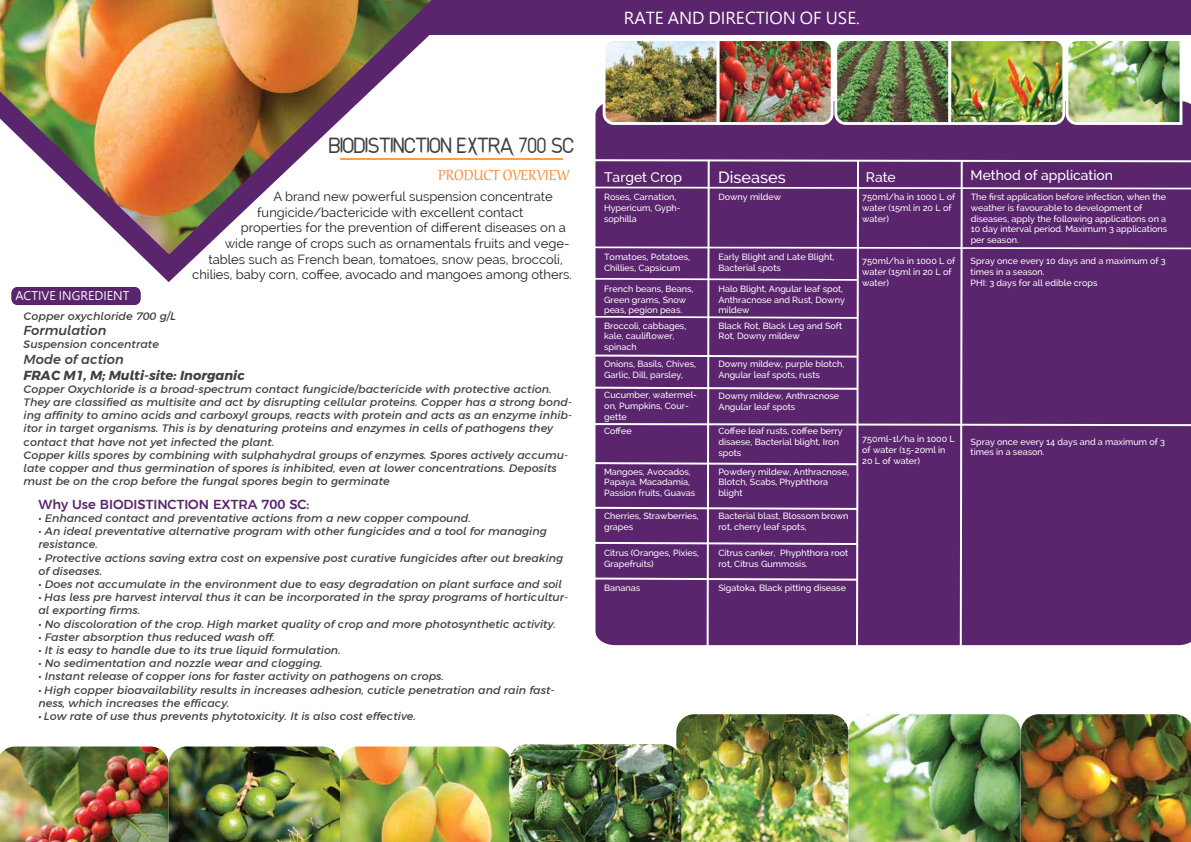
<style>
.page{position:relative;width:1191px;height:842px;background:#fff}
.page>*{position:absolute;margin:0;border:0;box-sizing:border-box;transform-origin:0 0}
.t1{font:22px "Manchesterunited 2021";color:#414042}
.t2{font:18px "Gabriola";color:#f58430}
.t3{font:16.3px "Microsoft Jheng Hei";color:#fff}
.t4{font:500 16.3px "Raleway";color:#fff}
.t5{font:500 13.9px "Raleway";color:#fff}
.t6{font:13px "Raleway";color:#231f20}
.t7{font:500 13px "Argentum Sans";color:#5a256d}
.t8{font:italic 700 13px "Argentum Sans";color:#414042}
.t9{font:italic 500 13px "Argentum Sans";color:#414042}
.t10{font:11.8px "Microsoft Jheng Hei";color:#fff}
.t11{font:italic 11px/13.2px "Argentum Sans";color:#414042}
.t12{font:500 9px/10.8px "Raleway";color:#fff}
.s1{font-family:"Myriad Pro";font-style:normal}
</style>
<div class="page">
<img style="left:676px;top:714px;width:515px;height:128px">
<div style="left:359px;top:0;width:832px;height:35px;background:#5a256d"></div>
<svg style="left:139px;top:254px;width:60px;height:28px"></svg>
<div style="left:595px;top:101px;width:596px;height:57px;background:#5a256d"></div>
<img style="left:0;top:0;width:432px;height:254px">
<div style="left:595px;top:158px;width:596px;height:488px;background:#5a256d"></div>
<div style="left:11px;top:287px;width:130px;height:18px;background:#5a256d"></div>
<hr style="left:340px;top:158px;width:222px;height:2px;background:#f99f44">
<img style="left:601px;top:41px;width:582px;height:85px">
<img style="left:0;top:746px;width:509px;height:96px">
<img style="left:509px;top:744px;width:172px;height:98px">
<h3 class="t3" style="left:624px;top:8px;width:237px">RATE AND DIRECTION OF USE.</h3>
<h1 class="t1" style="left:329px;top:136px;width:246px">BIODISTINCTION EXTRA 700 SC</h1>
<h2 class="t2" style="left:438px;top:163px;width:132px">PRODUCT OVERVIEW</h2>
<p class="t10" style="left:16px;top:289px;width:115px">ACTIVE INGREDIENT</p>
<p class="t6" style="left:273px;top:189px;width:281px">A brand new powerful suspension concentrate</p>
<p class="t6" style="left:257px;top:205px;width:268px">fungicide/bactericide with excellent contact</p>
<p class="t6" style="left:241px;top:220px;width:326px">properties for the prevention of different diseases on a</p>
<p class="t6" style="left:225px;top:236px;width:346px">wide range of crops such as ornamentals fruits and vege-</p>
<p class="t6" style="left:208px;top:251px;width:356px">tables such as French bean, tomatoes, snow peas, broccoli,</p>
<p class="t6" style="left:192px;top:267px;width:381px">chilies, baby corn, coffee, avocado and mangoes among others.</p>
<p class="t11" style="left:24px;top:308px;width:154px">Copper oxychloride 700 g/L</p>
<p class="t9" style="left:24px;top:320px;width:84px">Formulation</p>
<p class="t11" style="left:24px;top:337px;width:137px">Suspension concentrate</p>
<p class="t9" style="left:24px;top:349px;width:102px">Mode of action</p>
<p class="t8" style="left:24px;top:364px;width:223px">FRAC M1, M; Multi-site: Inorganic</p>
<p class="t11" style="left:24px;top:381px;width:550px">Copper Oxychloride is a broad-spectrum contact fungicide/bactericide with protective action.<br>They are classified as multisite and act by disrupting cellular proteins. Copper has a strong bond&shy;ing affinity to amino acids and carboxyl groups, reacts with protein and acts as an enzyme inhib&shy;itor in target organisms. This is by denaturing proteins and enzymes in cells of pathogens they contact that have not yet infected the plant.<br>Copper kills spores by combining with sulphahydral groups of enzymes. Spores actively accumu&shy;late copper and thus germination of spores is inhibited, even at lower concentrations. Deposits must be on the crop before the fungal spores begin to germinate</p>
<p class="t7" style="left:38px;top:494px;width:273px">Why Use BIODISTINCTION EXTRA 700 SC:</p>
<p class="t11" style="left:38px;top:510px;width:434px">• Enhanced contact and preventative actions from a new copper compound.</p>
<p class="t11" style="left:38px;top:524px;width:510px">• An ideal preventative alternative program with other fungicides and a tool for managing resistance.</p>
<p class="t11" style="left:38px;top:550px;width:526px">• Protective actions saving extra cost on expensive post curative fungicides after out breaking of diseases.</p>
<p class="t11" style="left:38px;top:576px;width:525px">• Does not accumulate in the environment due to easy degradation on plant surface and soil</p>
<p class="t11" style="left:38px;top:590px;width:531px">• Has less pre harvest interval thus it can be incorporated in the spray programs of horticultur&shy;al exporting firms.</p>
<p class="t11" style="left:38px;top:616px;width:519px">• No discoloration of the crop. High market quality of crop and more photosynthetic activity.</p>
<p class="t11" style="left:38px;top:629px;width:238px">• Faster absorption thus reduced wash off.</p>
<p class="t11" style="left:38px;top:642px;width:304px">• It is easy to handle due to its true liquid formulation.</p>
<p class="t11" style="left:38px;top:656px;width:286px">• No sedimentation and nozzle wear and clogging.</p>
<p class="t11" style="left:38px;top:669px;width:407px">• Instant release of copper ions for faster activity on pathogens on crops.</p>
<p class="t11" style="left:38px;top:682px;width:517px">• High copper bioavailability results in increases adhesion, cuticle penetration and rain fast&shy;ness, which increases the efficacy.</p>
<p class="t11" style="left:38px;top:708px;width:379px"><span class="s1">•</span> Low rate of use thus prevents phytotoxicity. It is also cost effective.</p>
<p class="t5" style="left:604px;top:169px;width:79px">Target Crop</p>
<p class="t5" style="left:866px;top:169px;width:31px">Rate</p>
<p class="t5" style="left:970px;top:167px;width:144px">Method of application</p>
<h3 class="t4" style="left:718px;top:167px;width:69px">Diseases</h3>
<p class="t12" style="left:604px;top:191px;width:78px">Roses, Carnation,<br>Hypericum, Gyph&shy;sophilla</p>
<p class="t12" style="left:604px;top:251px;width:87px">Tomatoes, Potatoes,<br>Chillies, Capsicum</p>
<p class="t12" style="left:604px;top:283px;width:91px">French beans, Beans,<br>Green grams, Snow peas, pegion peas.</p>
<p class="t12" style="left:604px;top:320px;width:84px">Broccoli, cabbages, kale, cauliflower, spinach</p>
<p class="t12" style="left:718px;top:191px;width:64px">Downy mildew</p>
<p class="t12" style="left:862px;top:191px;width:95px">750ml/ha in 1000 L of water (15ml in 20 L of water)</p>
<p class="t12" style="left:862px;top:255px;width:95px">750ml/ha in 1000 L of water (15ml in 20 L of water)</p>
<p class="t12" style="left:718px;top:251px;width:118px">Early Blight and Late Blight,<br>Bacterial spots</p>
<p class="t12" style="left:718px;top:283px;width:128px">Halo Blight, Angular leaf spot,<br>Anthracnose and Rust, Downy mildew</p>
<p class="t12" style="left:718px;top:320px;width:125px">Black Rot, Black Leg and Soft<br>Rot, Downy mildew</p>
<p class="t12" style="left:604px;top:359px;width:93px">Onions, Basils, Chives,<br>Garlic, Dill, parsley,</p>
<p class="t12" style="left:718px;top:359px;width:127px">Downy mildew, purple blotch,<br>Angular leaf spots, rusts</p>
<p class="t12" style="left:604px;top:389px;width:94px">Cucumber, watermel&shy;on, Pumpkins, Cour&shy;gette</p>
<p class="t12" style="left:718px;top:391px;width:122px">Downy mildew, Anthracnose<br>Angular leaf spots</p>
<p class="t12" style="left:604px;top:426px;width:29px">Coffee</p>
<p class="t12" style="left:718px;top:426px;width:126px">Coffee leaf rusts, coffee berry disaese, Bacterial blight, Iron spots</p>
<p class="t12" style="left:604px;top:466px;width:93px">Mangoes, Avocados,<br>Papaya, Macadamia,<br>Passion fruits, Guavas</p>
<p class="t12" style="left:718px;top:466px;width:132px">Powdery mildew, Anthracnose,<br>Blotch, Scabs, Phyphthora blight</p>
<p class="t12" style="left:604px;top:510px;width:96px">Cherries, Strawberries, grapes</p>
<p class="t12" style="left:718px;top:510px;width:132px">Bacterial blast, Blossom brown rot, cherry leaf spots,</p>
<p class="t12" style="left:604px;top:547px;width:96px">Citrus (Oranges, Pixies,<br>Grapefruits)</p>
<p class="t12" style="left:718px;top:547px;width:131px">Citrus canker, Phyphthora root rot, Citrus Gummosis.</p>
<p class="t12" style="left:604px;top:582px;width:38px">Bananas</p>
<p class="t12" style="left:718px;top:582px;width:129px">Sigatoka, Black pitting disease</p>
<p class="t12" style="left:862px;top:434px;width:94px">750ml-1l/ha in 1000 L of water (15-20ml in<br>20 L of water)</p>
<p class="t12" style="left:970px;top:191px;width:198px">The first application before infection, when the weather is favourable to development of diseases, apply the following applications on a 10 day interval period. Maximum 3 applications per season.</p>
<p class="t12" style="left:970px;top:255px;width:197px">Spray once every 10 days and a maximum of 3 times in a season.<br>PHI: 3 days for all edible crops</p>
<p class="t12" style="left:970px;top:436px;width:196px">Spray once every 14 days and a maximum of 3 times in a season.</p>
</div>
